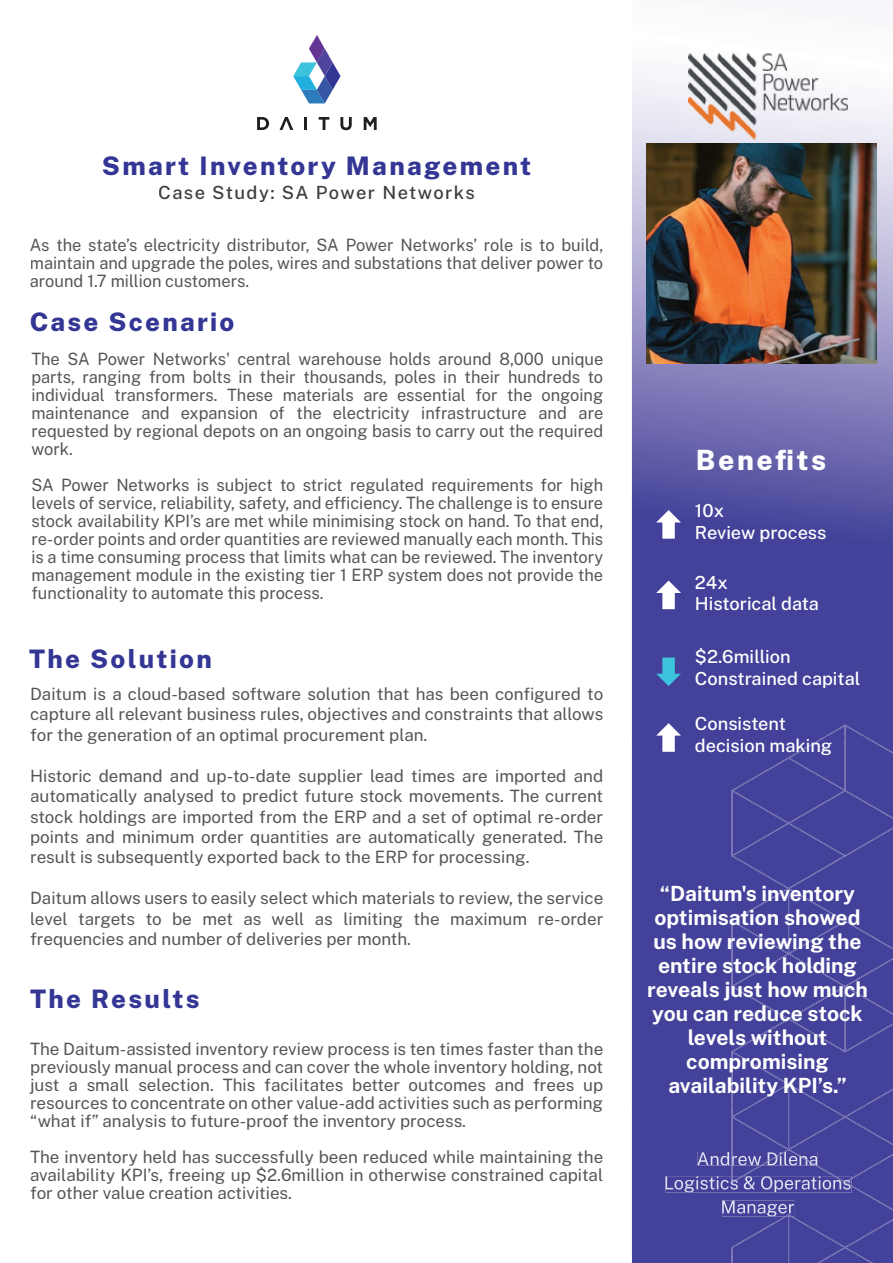
<style>
.page{position:relative;width:893px;height:1263px;background:#fff}
.page>*{position:absolute;margin:0;border:0;box-sizing:border-box;transform-origin:0 0}
.t1{font:800 27.9px "Public Sans";letter-spacing:.09em;color:#fff}
.t2{font:800 25.5px "Public Sans";letter-spacing:.09em;color:#333694}
.t3{font:700 21px/24px "Public Sans";color:#fff;text-align:center}
.t4{font:500 18.15px "Public Sans";letter-spacing:.07em;color:#3e3e3f}
.t5{font:500 18px/21.6px "Public Sans";color:#fff}
.t6{font:16.95px/18px "Public Sans";color:#545557;text-align:justify}
</style>
<div class="page">
<img style="left:632px;top:53px;width:261px;height:1051px">
<div style="left:632px;top:1104px;width:261px;height:159px;background:#434199"></div>
<img style="left:846px;top:819px;width:47px;height:9px">
<img style="left:846px;top:949px;width:47px;height:9px">
<div style="left:846px;top:724px;width:47px;height:95px;background:#434199"></div>
<img style="left:789px;top:724px;width:57px;height:33px">
<img style="left:731px;top:757px;width:115px;height:261px">
<img style="left:732px;top:790px;width:57px;height:67px">
<img style="left:770px;top:823px;width:19px;height:11px">
<div style="left:789px;top:828px;width:104px;height:121px;background:#434199"></div>
<svg style="left:835px;top:855px;width:11px;height:7px"></svg>
<img style="left:846px;top:958px;width:47px;height:28px">
<img style="left:788px;top:986px;width:105px;height:32px">
<div style="left:731px;top:1018px;width:162px;height:71px;background:#434199"></div>
<img style="left:732px;top:1051px;width:57px;height:32px">
<div style="left:789px;top:1145px;width:104px;height:31px;background:#434199"></div>
<img style="left:846px;top:1089px;width:47px;height:56px">
<img style="left:731px;top:1083px;width:115px;height:67px">
<img style="left:732px;top:1116px;width:57px;height:60px">
<img style="left:851px;top:1154px;width:42px;height:56px">
<img style="left:846px;top:1219px;width:47px;height:44px">
<img style="left:732px;top:1216px;width:114px;height:47px">
<svg style="left:364px;top:117px;width:13px;height:13px"></svg>
<svg style="left:340px;top:117px;width:12px;height:13px"></svg>
<svg style="left:319px;top:117px;width:10px;height:13px"></svg>
<svg style="left:304px;top:117px;width:3px;height:13px"></svg>
<svg style="left:280px;top:117px;width:13px;height:13px"></svg>
<svg style="left:257px;top:117px;width:12px;height:13px"></svg>
<svg style="left:293px;top:35px;width:48px;height:68px"></svg>
<img style="left:697px;top:1152px;width:95px;height:13px">
<img style="left:792px;top:1152px;width:25px;height:13px">
<img style="left:732px;top:1152px;width:53px;height:13px">
<img style="left:665px;top:1176px;width:186px;height:16px">
<img style="left:834px;top:1176px;width:17px;height:7px">
<svg style="left:732px;top:1176px;width:11px;height:7px"></svg>
<svg style="left:844px;top:1178px;width:7px;height:8px"></svg>
<img style="left:722px;top:1200px;width:72px;height:16px">
<svg style="left:785px;top:1214px;width:7px;height:2px"></svg>
<svg style="left:656px;top:580px;width:25px;height:29px"></svg>
<svg style="left:656px;top:510px;width:25px;height:29px"></svg>
<svg style="left:656px;top:657px;width:25px;height:29px"></svg>
<svg style="left:656px;top:723px;width:25px;height:29px"></svg>
<img style="left:647px;top:144px;width:229px;height:220px">
<img style="left:689px;top:54px;width:159px;height:85px">
<h2 class="t2" style="left:102px;top:149px;width:431px">Smart Inventory Management</h2>
<p class="t4" style="left:158px;top:181px;width:318px">Case Study: SA Power Networks</p>
<p class="t6" style="left:30px;top:235px;width:575px">As the state’s electricity distributor, SA Power Networks’ role is to build, maintain and upgrade the poles, wires and substations that deliver power to around 1.7 million customers.</p>
<h2 class="t2" style="left:30px;top:305px;width:206px">Case Scenario</h2>
<p class="t6" style="left:31px;top:349px;width:573px">The SA Power Networks' central warehouse holds around 8,000 unique parts, ranging from bolts in their thousands, poles in their hundreds to individual transformers. These materials are essential for the ongoing maintenance and expansion of the electricity infrastructure and are requested by regional depots on an ongoing basis to carry out the required work.</p>
<p class="t6" style="left:31px;top:475px;width:573px">SA Power Networks is subject to strict regulated requirements for high levels of service, reliability, safety, and efficiency. The challenge is to ensure stock availability KPI’s are met while minimising stock on hand. To that end, re-order points and order quantities are reviewed manually each month. This is a time consuming process that limits what can be reviewed. The inventory management module in the existing tier 1 ERP system does not provide the functionality to automate this process.</p>
<h2 class="t2" style="left:29px;top:642px;width:184px">The Solution</h2>
<p class="t6" style="left:30px;top:683px;width:575px;line-height:20.4px">Daitum is a cloud-based software solution that has been configured to capture all relevant business rules, objectives and constraints that allows for the generation of an optimal procurement plan.</p>
<p class="t6" style="left:30px;top:765px;width:575px;line-height:20.4px">Historic demand and up-to-date supplier lead times are imported and automatically analysed to predict future stock movements. The current stock holdings are imported from the ERP and a set of optimal re-order points and minimum order quantities are automatically generated. The result is subsequently exported back to the ERP for processing.</p>
<p class="t6" style="left:30px;top:887px;width:575px;line-height:20.4px">Daitum allows users to easily select which materials to review, the service level targets to be met as well as limiting the maximum re-order frequencies and number of deliveries per month.</p>
<h2 class="t2" style="left:30px;top:982px;width:171px">The Results</h2>
<p class="t6" style="left:30px;top:1039px;width:575px">The Daitum-assisted inventory review process is ten times faster than the previously manual process and can cover the whole inventory holding, not just a small selection. This facilitates better outcomes and frees up resources to concentrate on other value-add activities such as performing “what if” analysis to future-proof the inventory process.</p>
<p class="t6" style="left:30px;top:1147px;width:575px">The inventory held has successfully been reduced while maintaining the availability KPI’s, freeing up $2.6million in otherwise constrained capital for other value creation activities.</p>
<h1 class="t1" style="left:696px;top:441px;width:132px">Benefits</h1>
<p class="t5" style="left:695px;top:500px;width:133px">10x<br>Review process</p>
<p class="t5" style="left:695px;top:571px;width:126px">24x<br>Historical data</p>
<p class="t5" style="left:695px;top:645px;width:167px">$2.6million<br>Constrained capital</p>
<p class="t5" style="left:695px;top:712px;width:139px">Consistent decision making</p>
<p class="t3" style="left:647px;top:881px;width:222px">“Daitum's inventory optimisation showed us how reviewing the entire stock holding reveals just how much you can reduce stock levels without compromising availability KPI’s.”</p>
</div>
